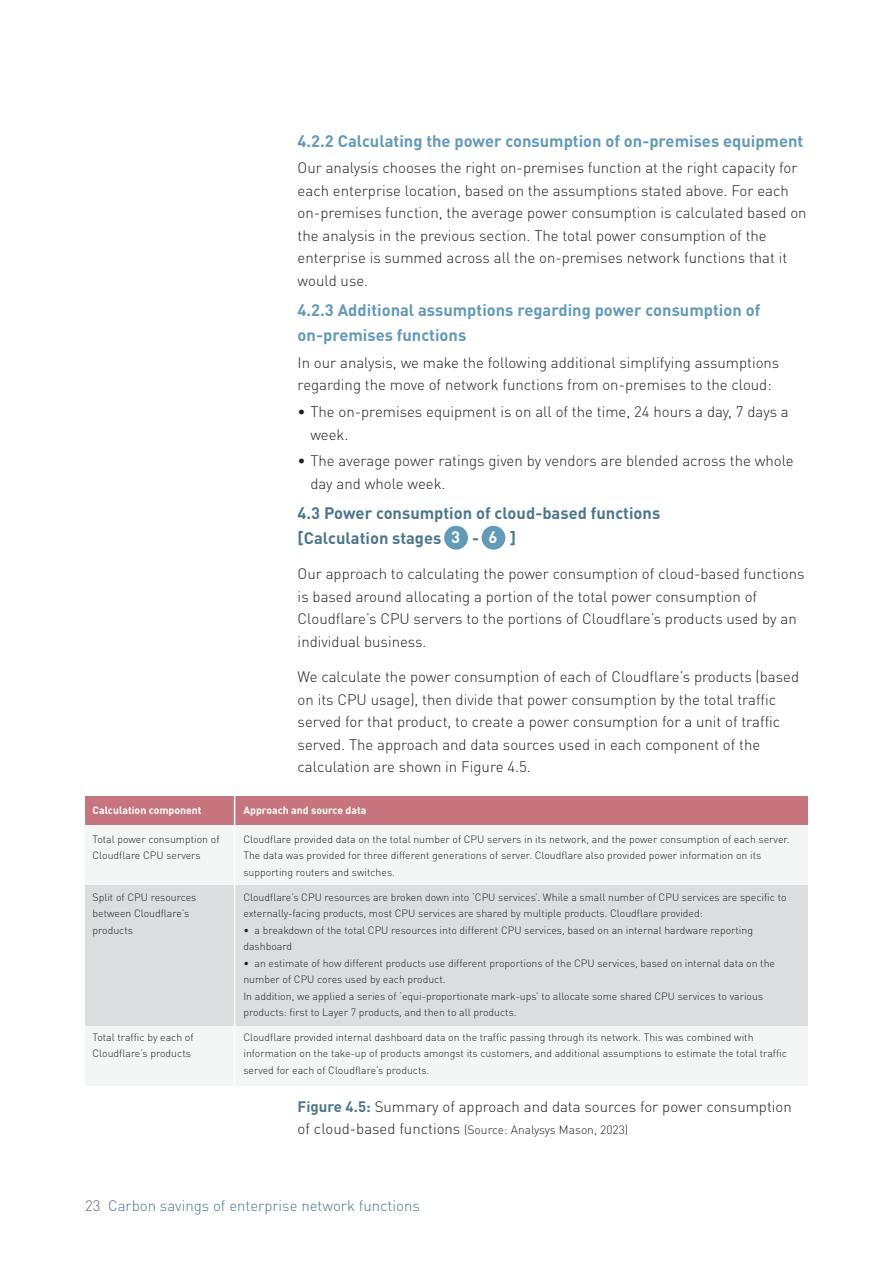
<style>
.page{position:relative;width:893px;height:1263px;background:#fff}
.page>*{position:absolute;margin:0;border:0;box-sizing:border-box;transform-origin:0 0}
.t1{font:700 16.5px/25.5px "DINOT";color:#639ab8}
.t2{font:700 16.5px/25.5px "DINOT";color:#4e778a}
.t3{font:700 16.5px "DINOT";color:#fff}
.t4{font:300 15px/22.5px "DINOT";color:#231f20}
.t5{font:300 15px "DINOT";color:#4e778a}
.t6{font:300 12px "DINOT";color:#231f20}
.t7{font:300 10.5px/16.5px "DINOT";color:#231f20}
.t8{font:700 10.5px "DINOT";color:#fff}
.s1{font-weight:700;color:#4e778a}
.s2{font-size:15px}
.s3{color:#62656a}
</style>
<div class="page">
<div style="left:85px;top:796px;width:723px;height:289px;background:#f4f5f5"></div>
<div style="left:85px;top:796px;width:149px;height:28px;background:#c6757f"></div>
<div style="left:235px;top:796px;width:573px;height:28px;background:#c6757f"></div>
<div style="left:85px;top:885px;width:723px;height:140px;background:#dcdddf"></div>
<hr style="left:234px;top:796px;width:1px;height:289px;background:#fff">
<div style="left:444px;top:526px;width:24px;height:24px;background:#639ab8;border-radius:50%"></div>
<div style="left:482px;top:526px;width:23px;height:24px;background:#639ab8;border-radius:50%"></div>
<p class="t8" style="left:93px;top:803px;width:111px">Calculation component</p>
<p class="t7" style="left:93px;top:830px;width:128px">Total power consumption of<br>Cloudflare CPU servers</p>
<p class="t7" style="left:93px;top:888px;width:105px">Split of CPU resources between Cloudflare’s products</p>
<p class="t7" style="left:93px;top:1029px;width:103px;line-height:15.8px">Total traffic by each of<br>Cloudflare’s products</p>
<h1 class="t1" style="left:298px;top:127px;width:507px">4.2.2 Calculating the power consumption of on-premises equipment</h1>
<p class="t4" style="left:298px;top:157px;width:511px">Our analysis chooses the right on-premises function at the right capacity for each enterprise location, based on the assumptions stated above. For each on-premises function, the average power consumption is calculated based on the analysis in the previous section. The total power consumption of the enterprise is summed across all the on-premises network functions that it would use.</p>
<h1 class="t1" style="left:298px;top:296px;width:464px">4.2.3 Additional assumptions regarding power consumption of on-premises functions</h1>
<h2 class="t4" style="left:298px;top:351px;width:483px">In our analysis, we make the following additional simplifying assumptions regarding the move of network functions from on-premises to the cloud:</h2>
<h2 class="t4" style="left:310px;top:400px;width:480px;text-indent:-13px">• The on-premises equipment is on all of the time, 24 hours a day, 7 days a week.</h2>
<h2 class="t4" style="left:310px;top:449px;width:485px;text-indent:-13px">• The average power ratings given by vendors are blended across the whole day and whole week.</h2>
<h1 class="t2" style="left:298px;top:499px;width:364px">4.3 Power consumption of cloud-based functions [Calculation stages</h1>
<h1 class="t2" style="left:472px;top:525px;width:45px">- ]</h1>
<p class="t4" style="left:298px;top:563px;width:508px">Our approach to calculating the power consumption of cloud-based functions is based around allocating a portion of the total power consumption of Cloudflare’s CPU servers to the portions of Cloudflare’s products used by an individual business.</p>
<p class="t4" style="left:298px;top:665px;width:503px">We calculate the power consumption of each of Cloudflare’s products (based on its CPU usage), then divide that power consumption by the total traffic served for that product, to create a power consumption for a unit of traffic served. The approach and data sources used in each component of the calculation are shown in Figure 4.5.</p>
<p class="t8" style="left:243px;top:803px;width:124px">Approach and source data</p>
<p class="t7" style="left:243px;top:830px;width:548px">Cloudflare provided data on the total number of CPU servers in its network, and the power consumption of each server.<br>The data was provided for three different generations of server. Cloudflare also provided power information on its supporting routers and switches.</p>
<h1 class="t3" style="left:451px;top:526px;width:10px">3</h1>
<h1 class="t3" style="left:489px;top:526px;width:10px">6</h1>
<p class="t7" style="left:243px;top:889px;width:545px">Cloudflare’s CPU resources are broken down into ‘CPU services’. While a small number of CPU services are specific to externally-facing products, most CPU services are shared by multiple products. Cloudflare provided:</p>
<p class="t7" style="left:243px;top:922px;width:511px">• a breakdown of the total CPU resources into different CPU services, based on an internal hardware reporting dashboard</p>
<p class="t7" style="left:243px;top:955px;width:533px">• an estimate of how different products use different proportions of the CPU services, based on internal data on the number of CPU cores used by each product.<br>In addition, we applied a series of ‘equi-proportionate mark-ups’ to allocate some shared CPU services to various products: first to Layer 7 products, and then to all products.</p>
<p class="t7" style="left:243px;top:1029px;width:545px">Cloudflare provided internal dashboard data on the traffic passing through its network. This was combined with information on the take-up of products amongst its customers, and additional assumptions to estimate the total traffic served for each of Cloudflare’s products.</p>
<h2 class="t4" style="left:298px;top:1095px;width:496px"><span class="s1">Figure 4.5:</span> Summary of approach and data sources for power consumption</h2>
<p class="t6" style="left:298px;top:1122px;width:332px"><span class="s2">of cloud-based functions</span> (Source: Analysys Mason, 2023)</p>
<h2 class="t5" style="left:85px;top:1196px;width:336px"><span class="s3">23</span> Carbon savings of enterprise network functions</h2>
</div>
